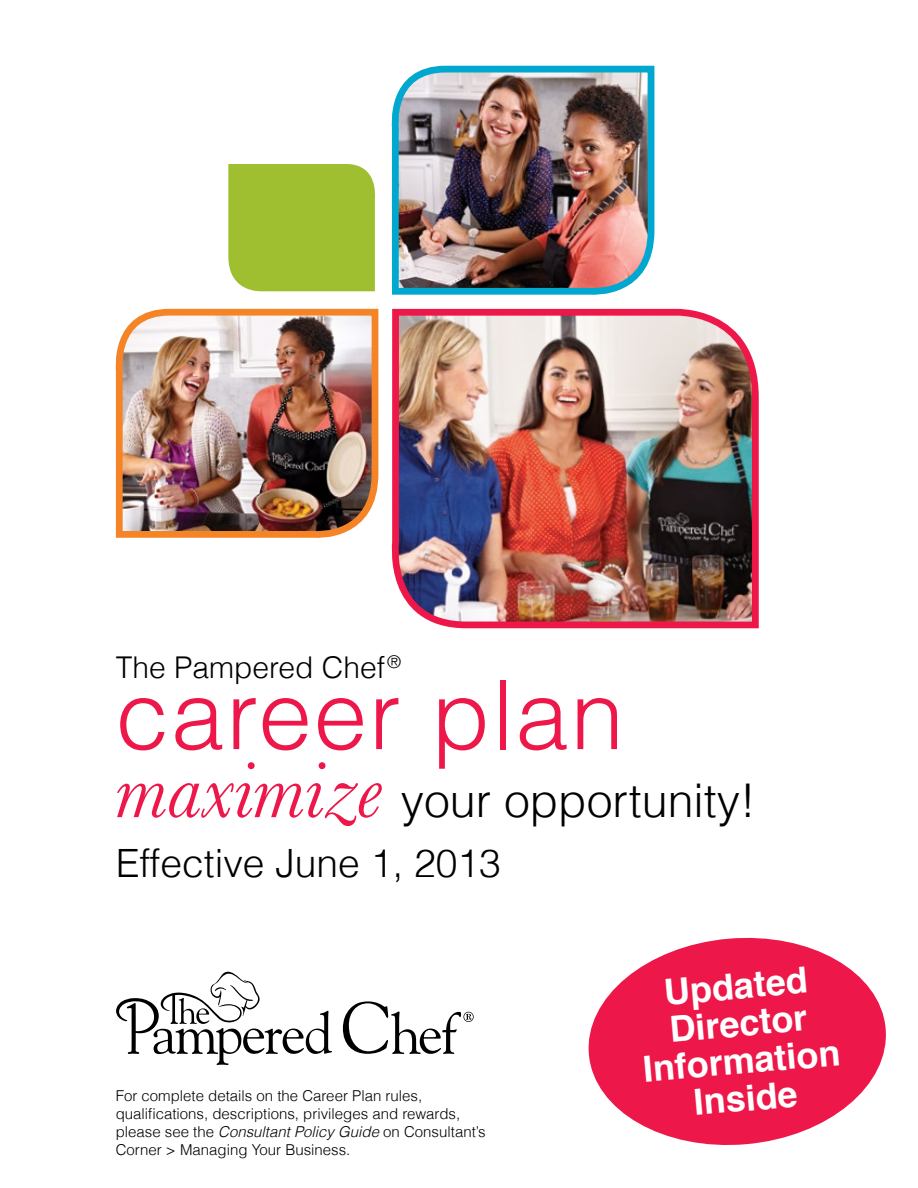
<style>
.page{position:relative;width:918px;height:1188px;background:#fff}
.page>*{position:absolute;margin:0;border:0;box-sizing:border-box;transform-origin:0 0}
.t1{font:300 96px "Helvetica";letter-spacing:.02em;color:#ed1849}
.t2{font:300 46.5px "Helvetica";color:#000}
.t3{font:300 39px "Helvetica";color:#000}
.t4{font:700 36px/37.5px "Helvetica";color:#fff;text-align:center}
.t5{font:300 30px "Helvetica";color:#000}
.t6{font:300 15px/18px "Helvetica";color:#000}
.s1{font-family:"Baskerville";font-weight:400;font-style:italic;font-size:81px;color:#ed1849}
.s2{font-style:italic}
</style>
<div class="page">
<img style="left:391px;top:65px;width:264px;height:230px">
<div style="left:228px;top:164px;width:147px;height:128px;background:#9fbf30"></div>
<img style="left:391px;top:308px;width:368px;height:321px">
<svg style="left:116px;top:972px;width:216px;height:93px"></svg>
<svg style="left:343px;top:1001px;width:131px;height:53px"></svg>
<svg style="left:588px;top:937px;width:298px;height:208px;fill:#ed1849"></svg>
<img style="left:115px;top:308px;width:264px;height:230px">
<h3 class="t5" style="left:116px;top:644px;width:287px">The Pampered Chef<sup>®</sup></h3>
<h1 class="t1" style="left:116px;top:638px;width:510px">career plan</h1>
<h2 class="t2" style="left:116px;top:763px;width:641px"><span class="s1">maximize</span> your opportunity!</h2>
<h3 class="t3" style="left:116px;top:831px;width:387px">Effective June 1, 2013</h3>
<p class="t6" style="left:116px;top:1086px;width:371px">For complete details on the Career Plan rules, qualifications, descriptions, privileges and rewards, please see the <span class="s2">Consultant Policy Guide</span> on Consultant’s Corner &gt; Managing Your Business.</p>
<h3 class="t4" style="left:635px;top:976px;width:200px;rotate:-5deg">Updated<br>Director<br>Information<br>Inside</h3>
</div>
